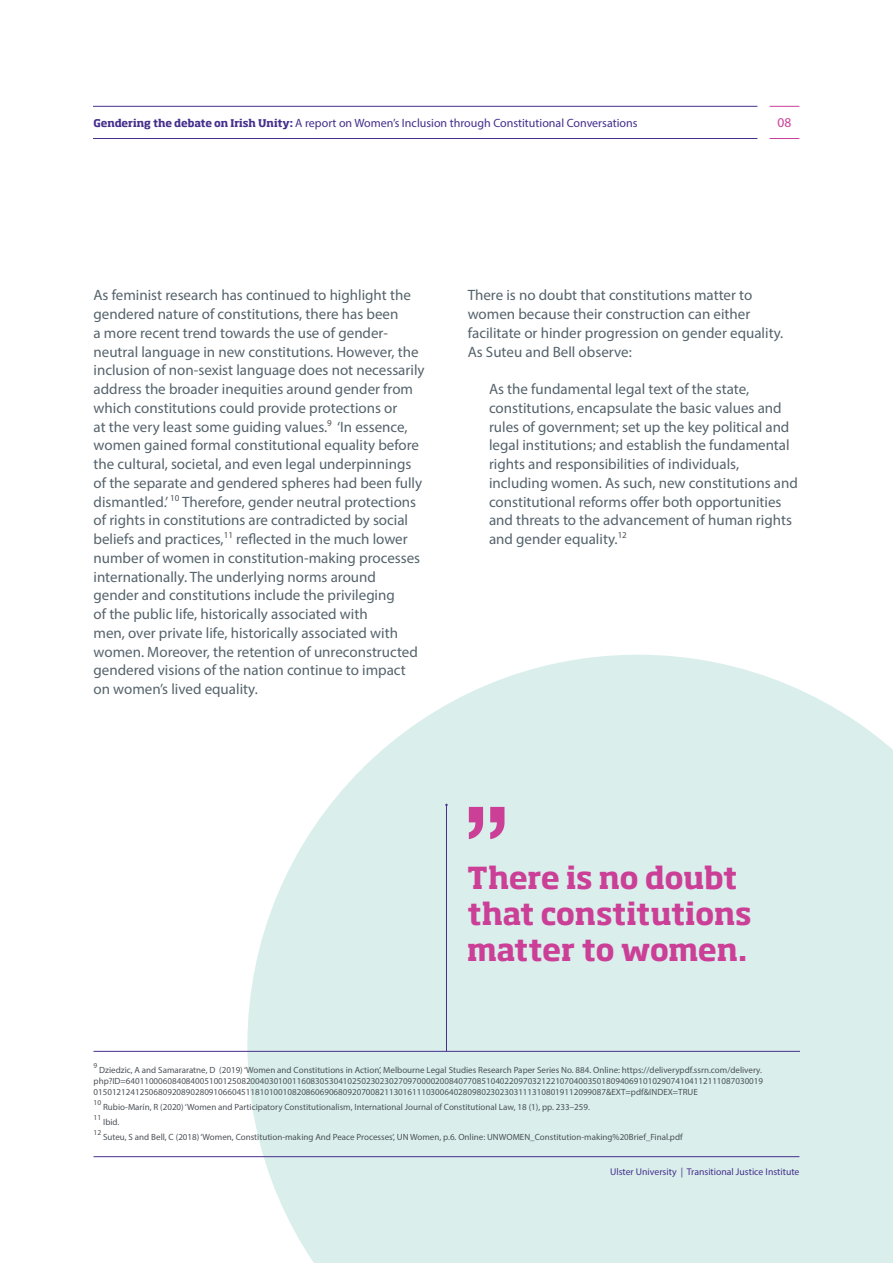
<style>
.page{position:relative;width:893px;height:1263px;background:#fff}
.page>*{position:absolute;margin:0;border:0;box-sizing:border-box;transform-origin:0 0}
.t1{font:700 100.5px "Helvetica Neue";color:#cb3f97}
.t2{font:700 30px/36px "Soho Pro";letter-spacing:-.02em;color:#cb3f97}
.t3{font:15px/18.8px "Myriad Pro";color:#55636c}
.t4{font:13.5px "Myriad Pro";color:#cb3f97}
.t5{font:12px "Myriad Pro";color:#462e8c}
.t6{font:9.75px "Myriad Pro";color:#462e8c}
.t7{font:9px/10.8px "Myriad Pro";color:#4b5157}
.t8{font:7.5px "Myriad Pro";color:#4b5157}
.s1{font-family:"Soho Pro";font-weight:700;font-size:10.5px}
</style>
<div class="page">
<svg style="left:247px;top:655px;width:646px;height:608px;background:#def0ee"></svg>
<hr style="left:93px;top:106px;width:664px;height:1px;background:#462e8c">
<hr style="left:93px;top:138px;width:664px;height:1px;background:#462e8c">
<svg style="left:770px;top:106px;width:29px;height:1px"></svg>
<svg style="left:770px;top:138px;width:29px;height:1px"></svg>
<hr style="left:94px;top:1156px;width:705px;height:1px;background:#462e8c">
<hr style="left:94px;top:1051px;width:706px;height:1px;background:#462e8c">
<hr style="left:446px;top:805px;width:1px;height:246px;background:#462e8c">
<p class="t5" style="left:94px;top:115px;width:545px"><span class="s1">Gendering the debate on Irish Unity:</span> A report on Women’s Inclusion through Constitutional Conversations</p>
<p class="t4" style="left:778px;top:115px;width:15px">08</p>
<p class="t3" style="left:94px;top:286px;width:333px">As feminist research has continued to highlight the gendered nature of constitutions, there has been<br>a more recent trend towards the use of gender&shy;neutral language in new constitutions. However, the inclusion of non-sexist language does not necessarily address the broader inequities around gender from which constitutions could provide protections or<br>at the very least some guiding values.<sup>9</sup> ‘In essence, women gained formal constitutional equality before the cultural, societal, and even legal underpinnings of the separate and gendered spheres had been fully dismantled.’ <sup>10</sup> Therefore, gender neutral protections of rights in constitutions are contradicted by social beliefs and practices,<sup>11</sup> reflected in the much lower number of women in constitution-making processes internationally. The underlying norms around gender and constitutions include the privileging<br>of the public life, historically associated with<br>men, over private life, historically associated with women. Moreover, the retention of unreconstructed gendered visions of the nation continue to impact on women’s lived equality.</p>
<p class="t3" style="left:468px;top:286px;width:317px">There is no doubt that constitutions matter to women because their construction can either facilitate or hinder progression on gender equality.<br>As Suteu and Bell observe:</p>
<p class="t3" style="left:489px;top:379px;width:310px">As the fundamental legal text of the state, constitutions, encapsulate the basic values and rules of government; set up the key political and legal institutions; and establish the fundamental rights and responsibilities of individuals, including women. As such, new constitutions and constitutional reforms offer both opportunities and threats to the advancement of human rights and gender equality.<sup>12</sup></p>
<p class="t1" style="left:510px;top:882px;width:48px;rotate:-180deg">“</p>
<p class="t2" style="left:467px;top:858px;width:286px">There is no doubt that constitutions matter to women.</p>
<p class="t8" style="left:94px;top:1061px;width:5px">9</p>
<p class="t7" style="left:94px;top:1064px;width:671px;text-indent:6px">Dziedzic, A and Samararatne, D (2019) ‘Women and Constitutions in Action’, Melbourne Legal Studies Research Paper Series No. 884. Online: https://deliverypdf.ssrn.com/delivery. php?ID=640110006084084005100125082004030100116083053041025023023027097000020084077085104022097032122107040035018094069101029074104112111087030019<br>015012124125068092089028091066045118101001082086069068092070082113016111030064028098023023031113108019112099087&amp;EXT=pdf&amp;INDEX=TRUE</p>
<p class="t8" style="left:94px;top:1098px;width:9px">10</p>
<p class="t7" style="left:103px;top:1101px;width:488px">Rubio-Marín, R (2020) ‘Women and Participatory Constitutionalism, International Journal of Constitutional Law, 18 (1), pp. 233–259.</p>
<p class="t8" style="left:94px;top:1113px;width:9px">11</p>
<p class="t7" style="left:103px;top:1116px;width:18px">Ibid.</p>
<p class="t8" style="left:94px;top:1128px;width:9px">12</p>
<p class="t7" style="left:103px;top:1131px;width:581px">Suteu, S and Bell, C (2018) ‘Women, Constitution-making And Peace Processes’, UN Women, p.6. Online: UNWOMEN_Constitution-making%20Brief_Final.pdf</p>
<p class="t6" style="left:610px;top:1165px;width:191px">Ulster University | Transitional Justice Institute</p>
</div>
